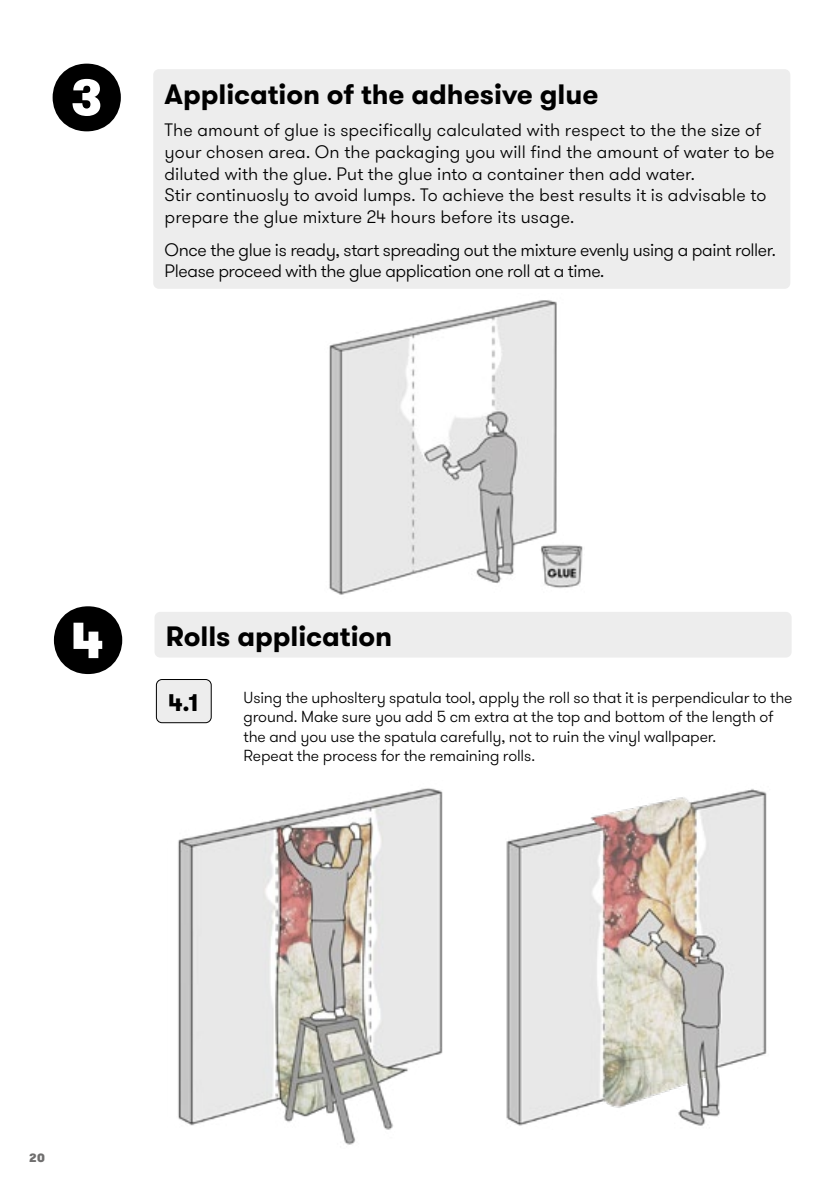
<style>
.page{position:relative;width:840px;height:1191px;background:#fff}
.page>*{position:absolute;margin:0;border:0;box-sizing:border-box;transform-origin:0 0}
.t1{font:700 28px "GT Walsheim";letter-spacing:-.005em;color:#000}
.t2{font:700 24px "GT Walsheim";color:#000}
.t3{font:300 18px/21.6px "GT Walsheim";letter-spacing:.005em;color:#000}
.t4{font:300 18px/21.6px "GT Walsheim";letter-spacing:-.025em;color:#000}
.t5{font:300 16px/19.2px "GT Walsheim";letter-spacing:-.01em;color:#000}
.t6{font:900 12px "GT Walsheim";color:#706f6f}
</style>
<div class="page">
<div style="left:153px;top:69px;width:636px;height:220px;background:#ededed;border-radius:6px"></div>
<img style="left:329px;top:300px;width:254px;height:295px">
<div style="left:154px;top:612px;width:637px;height:45px;background:#ededed;border-radius:6px"></div>
<img style="left:178px;top:788px;width:265px;height:357px">
<img style="left:506px;top:789px;width:261px;height:337px">
<div style="left:156px;top:679px;width:55px;height:43px;background:#ededed;border-radius:6px"></div>
<div style="left:156px;top:679px;width:55px;height:44px;border:1px solid #000;border-radius:6px"></div>
<h1 class="t1" style="left:164px;top:75px;width:435px">Application of the adhesive glue</h1>
<p class="t3" style="left:164px;top:120px;width:611px">The amount of glue is specifically calculated with respect to the the size of your chosen area. On the packaging you will find the amount of water to be diluted with the glue. Put the glue into a container then add water.<br>Stir continuosly to avoid lumps. To achieve the best results it is advisable to prepare the glue mixture 24 hours before its usage.</p>
<p class="t4" style="left:164px;top:239px;width:612px">Once the glue is ready, start spreading out the mixture evenly using a paint roller.<br>Please proceed with the glue application one roll at a time.</p>
<h1 class="t1" style="left:166px;top:618px;width:228px">Rolls application</h1>
<h2 class="t2" style="left:168px;top:687px;width:32px">4.1</h2>
<p class="t5" style="left:243px;top:688px;width:550px">Using the uphosltery spatula tool, apply the roll so that it is perpendicular to the ground. Make sure you add 5 cm extra at the top and bottom of the length of the and you use the spatula carefully, not to ruin the vinyl wallpaper.<br>Repeat the process for the remaining rolls.</p>
<p class="t6" style="left:29px;top:1150px;width:17px">20</p>
</div>
